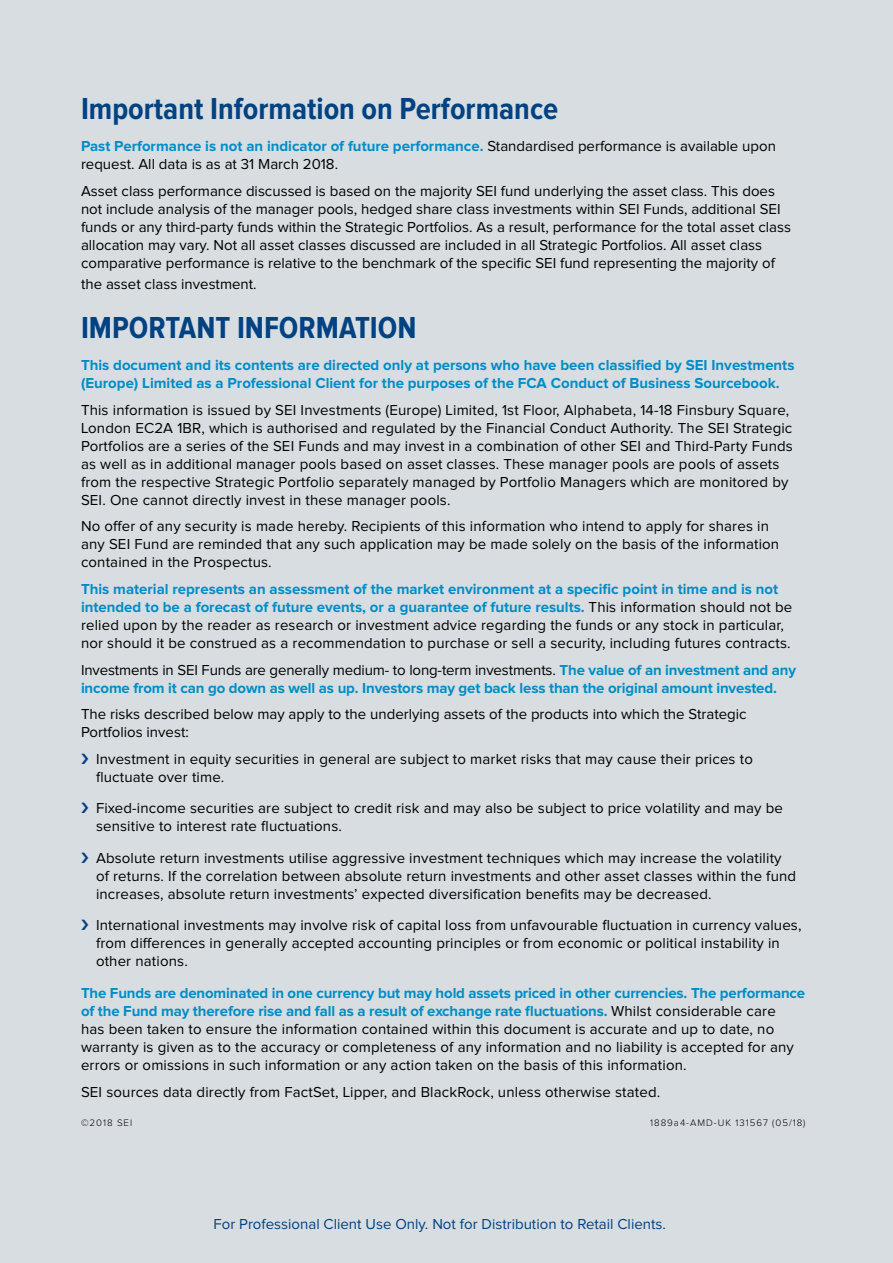
<style>
.page{position:relative;width:893px;height:1263px;background:#d7dde0}
.page>*{position:absolute;margin:0;border:0;box-sizing:border-box;transform-origin:0 0}
.t1{font:700 31.5px "Proxima Nova Cond";color:#004282}
.t2{font:15px/18px "Proxima Nova";letter-spacing:.01em;color:#000}
.t3{font:700 15px/18px "Proxima Nova";color:#008dc7}
.t4{font:15px "Proxima Nova";color:#004282}
.t5{font:300 9.75px "Proxima Nova";letter-spacing:.1em;color:#000}
.s1{font-weight:700;color:#008dc7}
.s2{font-weight:400;color:#000}
</style>
<div class="page">
<h1 class="t1" style="left:81px;top:91px;width:479px">Important Information on Performance</h1>
<p class="t2" style="left:81px;top:138px;width:696px"><span class="s1">Past Performance is not an indicator of future performance.</span> Standardised performance is available upon request. All data is as at 31 March 2018.</p>
<p class="t2" style="left:81px;top:182px;width:712px">Asset class performance discussed is based on the majority SEI fund underlying the asset class. This does not include analysis of the manager pools, hedged share class investments within SEI Funds, additional SEI funds or any third-party funds within the Strategic Portfolios. As a result, performance for the total asset class allocation may vary. Not all asset classes discussed are included in all Strategic Portfolios. All asset class comparative performance is relative to the benchmark of the specific SEI fund representing the majority of</p>
<p class="t2" style="left:81px;top:275px;width:177px">the asset class investment.</p>
<h1 class="t1" style="left:81px;top:310px;width:337px">IMPORTANT INFORMATION</h1>
<p class="t3" style="left:81px;top:357px;width:715px">This document and its contents are directed only at persons who have been classified by SEI Investments (Europe) Limited as a Professional Client for the purposes of the FCA Conduct of Business Sourcebook.</p>
<p class="t2" style="left:81px;top:401px;width:713px">This information is issued by SEI Investments (Europe) Limited, 1st Floor, Alphabeta, 14-18 Finsbury Square, London EC2A 1BR, which is authorised and regulated by the Financial Conduct Authority. The SEI Strategic Portfolios are a series of the SEI Funds and may invest in a combination of other SEI and Third-Party Funds as well as in additional manager pools based on asset classes. These manager pools are pools of assets from the respective Strategic Portfolio separately managed by Portfolio Managers which are monitored by SEI. One cannot directly invest in these manager pools.</p>
<p class="t2" style="left:81px;top:518px;width:700px">No offer of any security is made hereby. Recipients of this information who intend to apply for shares in any SEI Fund are reminded that any such application may be made solely on the basis of the information contained in the Prospectus.</p>
<p class="t2" style="left:81px;top:580px;width:713px"><span class="s1">This material represents an assessment of the market environment at a specific point in time and is not intended to be a forecast of future events, or a guarantee of future results.</span> This information should not be relied upon by the reader as research or investment advice regarding the funds or any stock in particular, nor should it be construed as a recommendation to purchase or sell a security, including futures contracts.</p>
<p class="t3" style="left:81px;top:661px;width:717px"><span class="s2">Investments in SEI Funds are generally medium- to long-term investments.</span> The value of an investment and any income from it can go down as well as up. Investors may get back less than the original amount invested.</p>
<p class="t2" style="left:81px;top:706px;width:667px">The risks described below may apply to the underlying assets of the products into which the Strategic<br>Portfolios invest:</p>
<p class="t2" style="left:96px;top:750px;width:658px">Investment in equity securities in general are subject to market risks that may cause their prices to fluctuate over time.</p>
<p class="t2" style="left:96px;top:800px;width:688px">Fixed-income securities are subject to credit risk and may also be subject to price volatility and may be sensitive to interest rate fluctuations.</p>
<p class="t2" style="left:96px;top:849px;width:702px">Absolute return investments utilise aggressive investment techniques which may increase the volatility of returns. If the correlation between absolute return investments and other asset classes within the fund increases, absolute return investments’ expected diversification benefits may be decreased.</p>
<p class="t2" style="left:96px;top:917px;width:707px">International investments may involve risk of capital loss from unfavourable fluctuation in currency values, from differences in generally accepted accounting principles or from economic or political instability in other nations.</p>
<p class="t2" style="left:81px;top:984px;width:726px"><span class="s1">The Funds are denominated in one currency but may hold assets priced in other currencies. The performance of the Fund may therefore rise and fall as a result of exchange rate fluctuations.</span> Whilst considerable care<br>has been taken to ensure the information contained within this document is accurate and up to date, no warranty is given as to the accuracy or completeness of any information and no liability is accepted for any errors or omissions in such information or any action taken on the basis of this information.</p>
<p class="t2" style="left:81px;top:1083px;width:581px">SEI sources data directly from FactSet, Lipper, and BlackRock, unless otherwise stated.</p>
<p class="t5" style="left:81px;top:1118px;width:53px">©2018 SEI</p>
<p class="t5" style="left:650px;top:1118px;width:157px">1889a4-AMD-UK 131567 (05/18)</p>
<p class="t4" style="left:214px;top:1217px;width:454px">For Professional Client Use Only. Not for Distribution to Retail Clients.</p>
</div>
